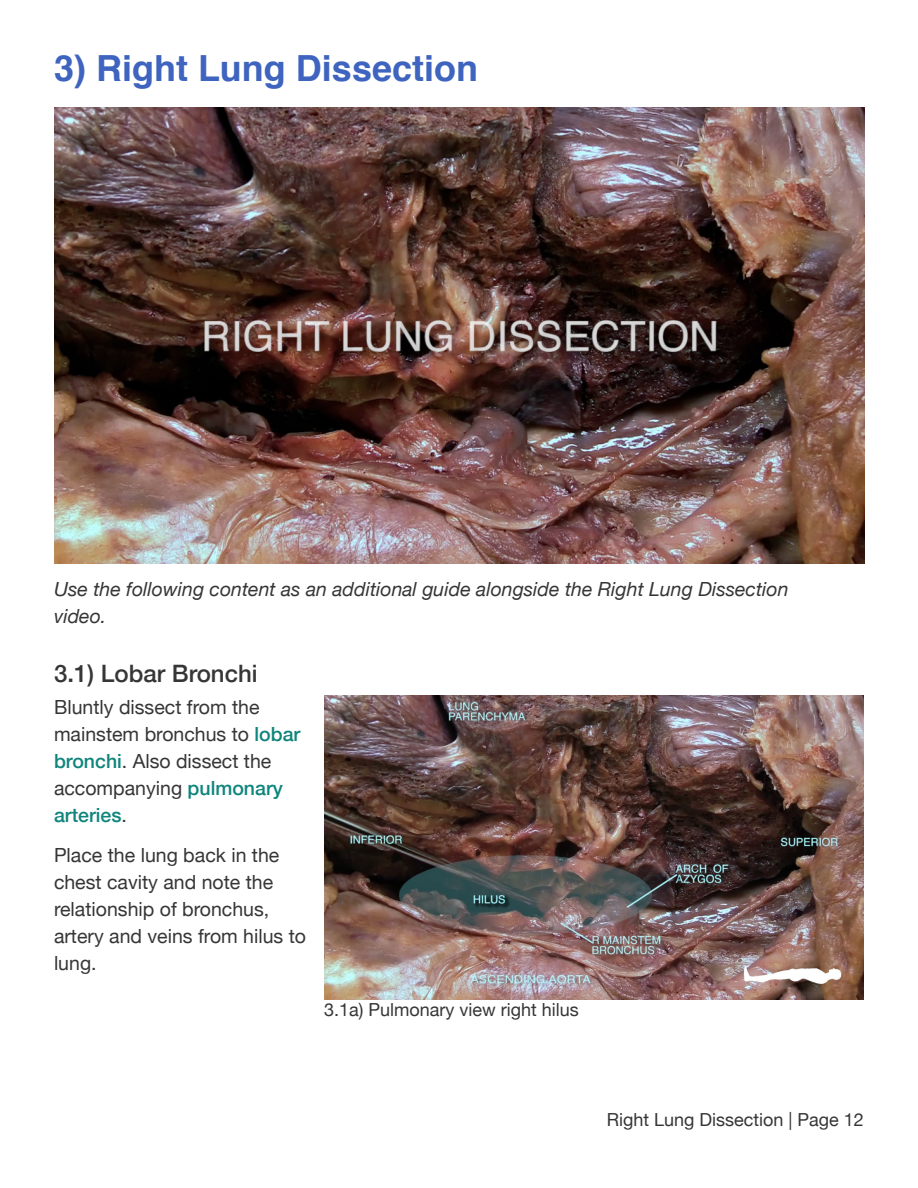
<style>
.page{position:relative;width:918px;height:1188px;background:#fff}
.page>*{position:absolute;margin:0;border:0;box-sizing:border-box;transform-origin:0 0}
.t1{font:700 36px "Helvetica";color:#3f64bf}
.Step_Heading{font:500 24px "Helvetica Neue";color:#363636}
.Step_Text{font:19.5px/27px "Helvetica Neue";color:#363636}
.t2{font:italic 19.5px/27px "Helvetica Neue";color:#363636}
.Photo_Caption{font:18px "Helvetica Neue";color:#363636}
.s1{font-weight:500;color:#0f857c}
</style>
<div class="page">
<img style="left:54px;top:108px;width:810px;height:456px">
<img style="left:324px;top:695px;width:540px;height:304px">
<p class="t1" style="left:54px;top:39px;width:426px">3) Right Lung Dissection</p>
<p class="t2" style="left:54px;top:576px;width:736px">Use the following content as an additional guide alongside the Right Lung Dissection video.</p>
<p class="Step_Heading" style="left:54px;top:654px;width:205px">3.1) Lobar Bronchi</p>
<p class="Step_Text" style="left:54px;top:695px;width:248px">Bluntly dissect from the mainstem bronchus to <span class="s1">lobar bronchi</span>. Also dissect the accompanying <span class="s1">pulmonary arteries</span>.</p>
<p class="Step_Text" style="left:54px;top:843px;width:254px">Place the lung back in the chest cavity and note the relationship of bronchus, artery and veins from hilus to lung.</p>
<p class="Photo_Caption" style="left:324px;top:997px;width:256px">3.1a) Pulmonary view right hilus</p>
<p class="Photo_Caption" style="left:607px;top:1106px;width:259px">Right Lung Dissection | Page 12</p>
</div>
